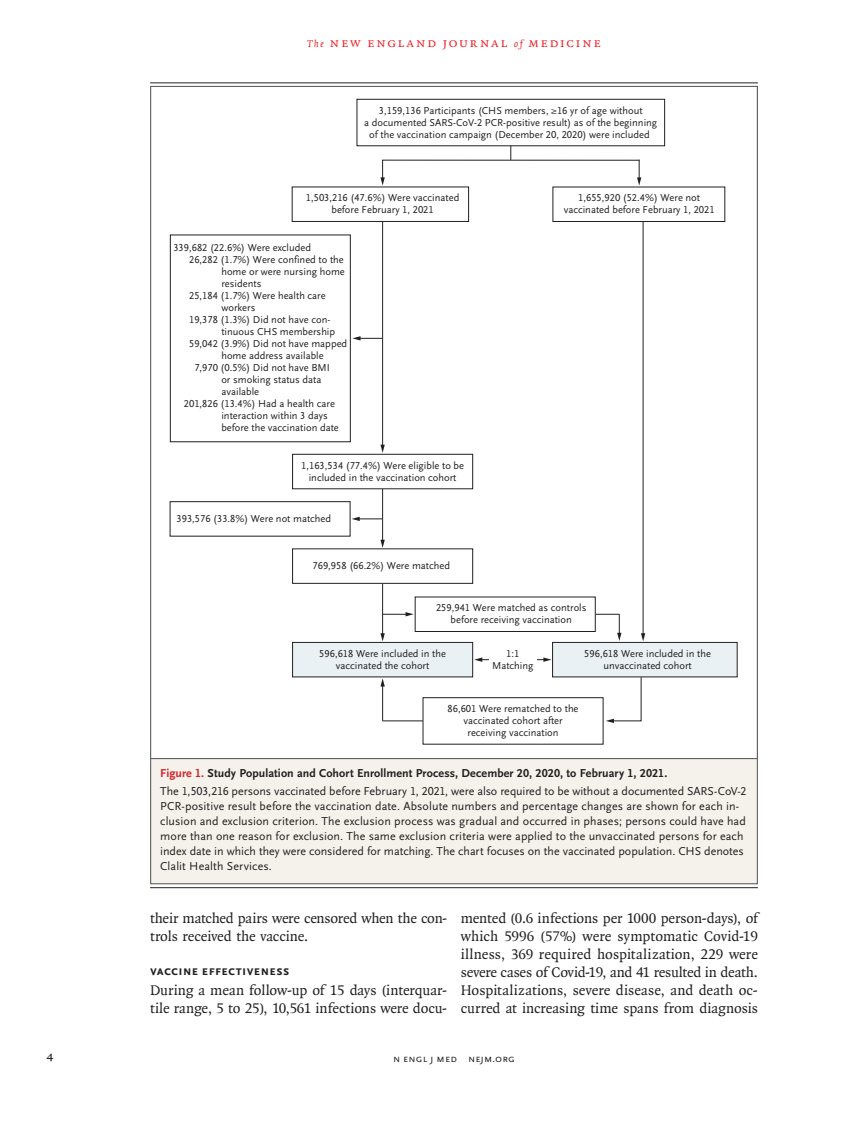
<style>
.page{position:relative;width:851px;height:1134px;background:#fff}
.page>*{position:absolute;margin:0;border:0;box-sizing:border-box;transform-origin:0 0}
.t1{font:15px/18px "OTNEJM Quadraat";letter-spacing:-.005em;color:#231f20}
.t2{font:14.25px "OTNEJM Quadraat Cap";color:#231f20}
.t3{font:13.5px "OTNEJM Quadraat Cap";letter-spacing:.11em;color:#ee1d23}
.t4{font:700 13.5px "OTNEJM Scala Sans Small LF Cap";letter-spacing:.02em;color:#231f20}
.t5{font:12px/15px "OTNEJM Scala Sans LF";letter-spacing:.005em;color:#231f20}
.t6{font:10.8px "OTNEJM Scala Sans LF Cap";letter-spacing:.01em;color:#231f20}
.t7{font:10.5px/12px "OTNEJM Scala Sans LF";color:#231f20;text-align:center}
.s1{font-family:"OTNEJM Quadraat";font-style:italic;font-size:10.5px}
.s2{font-weight:700;color:#d1232a}
.s3{font-weight:700}
</style>
<div class="page">
<hr style="left:150px;top:887px;width:608px;height:1px;background:#231f20">
<hr style="left:150px;top:82px;width:608px;height:1px;background:#231f20">
<div style="left:151px;top:758px;width:606px;height:126px;background:#f5f1eb"></div>
<div style="left:150px;top:758px;width:608px;height:126px;border:1px solid #636366"></div>
<svg style="left:169px;top:98px;width:569px;height:647px"></svg>
<hr style="left:481px;top:659px;width:64px;height:1px;background:#231f20">
<svg style="left:474px;top:657px;width:8px;height:5px"></svg>
<svg style="left:543px;top:657px;width:8px;height:5px"></svg>
<div style="left:489px;top:647px;width:47px;height:26px;background:#fff"></div>
<div style="left:552px;top:642px;width:185px;height:35px;background:#eaf1f5"></div>
<div style="left:552px;top:642px;width:185px;height:35px;border:1px solid #231f20"></div>
<div style="left:357px;top:99px;width:307px;height:47px;background:#fff"></div>
<div style="left:356px;top:99px;width:309px;height:47px;border:1px solid #231f20"></div>
<div style="left:170px;top:235px;width:180px;height:207px;background:#fff"></div>
<div style="left:170px;top:235px;width:181px;height:207px;border:1px solid #231f20"></div>
<hr style="left:382px;top:221px;width:1px;height:224px;background:#231f20">
<svg style="left:380px;top:445px;width:5px;height:8px"></svg>
<svg style="left:352px;top:336px;width:30px;height:5px"></svg>
<svg style="left:351px;top:517px;width:31px;height:4px"></svg>
<svg style="left:383px;top:612px;width:30px;height:4px"></svg>
<svg style="left:595px;top:614px;width:26px;height:27px"></svg>
<hr style="left:382px;top:583px;width:1px;height:52px;background:#231f20">
<svg style="left:380px;top:633px;width:5px;height:8px"></svg>
<hr style="left:382px;top:489px;width:1px;height:52px;background:#231f20">
<svg style="left:380px;top:540px;width:5px;height:8px"></svg>
<hr style="left:642px;top:222px;width:1px;height:413px;background:#231f20">
<svg style="left:641px;top:633px;width:4px;height:8px"></svg>
<div style="left:292px;top:454px;width:180px;height:35px;background:#fff"></div>
<div style="left:292px;top:454px;width:181px;height:35px;border:1px solid #231f20"></div>
<div style="left:292px;top:642px;width:180px;height:35px;background:#eaf1f5"></div>
<div style="left:292px;top:642px;width:181px;height:35px;border:1px solid #231f20"></div>
<div style="left:423px;top:698px;width:180px;height:46px;background:#fff"></div>
<div style="left:422px;top:697px;width:181px;height:48px;border:1px solid #231f20"></div>
<div style="left:415px;top:597px;width:180px;height:35px;background:#fff"></div>
<div style="left:415px;top:597px;width:180px;height:35px;border:1px solid #231f20"></div>
<div style="left:292px;top:549px;width:180px;height:34px;background:#fff"></div>
<div style="left:292px;top:548px;width:181px;height:36px;border:1px solid #231f20"></div>
<div style="left:170px;top:502px;width:180px;height:34px;background:#fff"></div>
<div style="left:170px;top:501px;width:180px;height:36px;border:1px solid #231f20"></div>
<div style="left:292px;top:187px;width:176px;height:34px;background:#fff"></div>
<div style="left:292px;top:187px;width:177px;height:35px;border:1px solid #231f20"></div>
<div style="left:553px;top:187px;width:171px;height:35px;background:#fff"></div>
<div style="left:552px;top:187px;width:173px;height:35px;border:1px solid #231f20"></div>
<svg style="left:510px;top:146px;width:1px;height:14px"></svg>
<svg style="left:380px;top:160px;width:5px;height:26px"></svg>
<svg style="left:637px;top:160px;width:4px;height:26px"></svg>
<hr style="left:382px;top:160px;width:257px;height:1px;background:#231f20">
<svg style="left:605px;top:676px;width:36px;height:47px"></svg>
<hr style="left:382px;top:685px;width:1px;height:35px;background:#231f20">
<svg style="left:380px;top:678px;width:5px;height:9px"></svg>
<hr style="left:382px;top:721px;width:41px;height:1px;background:#231f20">
<p class="t3" style="left:307px;top:35px;width:295px"><span class="s1">The</span> new england journal <span class="s1">of</span> medicine</p>
<p class="t7" style="left:364px;top:104px;width:294px">3,159,136 Participants (CHS members, ≥16 yr of age without<br>a documented SARS-CoV-2 PCR-positive result) as of the beginning of the vaccination campaign (December 20, 2020) were included</p>
<p class="t7" style="left:306px;top:192px;width:155px">1,503,216 (47.6%) Were vaccinated before February 1, 2021</p>
<p class="t7" style="left:563px;top:192px;width:152px">1,655,920 (52.4%) Were not vaccinated before February 1, 2021</p>
<p class="t7" style="left:173px;top:242px;width:139px">339,682 (22.6%) Were excluded</p>
<p class="t7" style="left:189px;top:254px;width:156px">26,282 (1.7%) Were confined to the</p>
<p class="t7" style="left:221px;top:266px;width:125px">home or were nursing home</p>
<p class="t7" style="left:221px;top:278px;width:41px">residents</p>
<p class="t7" style="left:189px;top:290px;width:138px">25,184 (1.7%) Were health care</p>
<p class="t7" style="left:221px;top:302px;width:36px">workers</p>
<p class="t7" style="left:189px;top:314px;width:143px">19,378 (1.3%) Did not have con-</p>
<p class="t7" style="left:221px;top:326px;width:115px">tinuous CHS membership</p>
<p class="t7" style="left:189px;top:338px;width:160px">59,042 (3.9%) Did not have mapped</p>
<p class="t7" style="left:221px;top:350px;width:104px">home address available</p>
<p class="t7" style="left:194px;top:362px;width:137px">7,970 (0.5%) Did not have BMI</p>
<p class="t7" style="left:221px;top:374px;width:102px">or smoking status data</p>
<p class="t7" style="left:221px;top:386px;width:39px">available</p>
<p class="t7" style="left:184px;top:398px;width:152px">201,826 (13.4%) Had a health care</p>
<p class="t7" style="left:221px;top:410px;width:108px">interaction within 3 days</p>
<p class="t7" style="left:221px;top:422px;width:119px">before the vaccination date</p>
<p class="t7" style="left:301px;top:459px;width:164px">1,163,534 (77.4%) Were eligible to be included in the vaccination cohort</p>
<p class="t7" style="left:176px;top:513px;width:156px">393,576 (33.8%) Were not matched</p>
<p class="t7" style="left:312px;top:560px;width:139px">769,958 (66.2%) Were matched</p>
<p class="t7" style="left:436px;top:602px;width:152px">259,941 Were matched as controls before receiving vaccination</p>
<p class="t7" style="left:584px;top:647px;width:128px">596,618 Were included in the unvaccinated cohort</p>
<p class="t7" style="left:319px;top:647px;width:128px">596,618 Were included in the vaccinated the cohort</p>
<p class="t7" style="left:492px;top:647px;width:43px">1:1<br>Matching</p>
<p class="t7" style="left:447px;top:703px;width:132px">86,601 Were rematched to the vaccinated cohort after receiving vaccination</p>
<p class="t5" style="left:160px;top:764px;width:588px;line-height:18px"><span class="s2">Figure 1.</span> <span class="s3">Study Population and Cohort Enrollment Process, December 20, 2020, to February 1, 2021.<br></span>The 1,503,216 persons vaccinated before February 1, 2021, were also required to be without a documented SARS-CoV-2</p>
<p class="t5" style="left:160px;top:799px;width:587px">PCR-positive result before the vaccination date. Absolute numbers and percentage changes are shown for each in&shy;clusion and exclusion criterion. The exclusion process was gradual and occurred in phases; persons could have had more than one reason for exclusion. The same exclusion criteria were applied to the unvaccinated persons for each index date in which they were considered for matching. The chart focuses on the vaccinated population. CHS denotes Clalit Health Services.</p>
<h1 class="t1" style="left:150px;top:909px;width:298px">their matched pairs were censored when the con&shy;trols received the vaccine.</h1>
<p class="t4" style="left:150px;top:963px;width:141px">Vaccine Effectiveness</p>
<h1 class="t1" style="left:150px;top:981px;width:298px">During a mean follow-up of 15 days (interquar&shy;tile range, 5 to 25), 10,561 infections were docu-</h1>
<p class="t1" style="left:460px;top:909px;width:299px;text-align:justify">mented (0.6 infections per 1000 person-days), of which 5996 (57%) were symptomatic Covid-19 illness, 369 required hospitalization, 229 were severe cases of Covid-19, and 41 resulted in death.<br>Hospitalizations, severe disease, and death oc&shy;curred at increasing time spans from diagnosis</p>
<h2 class="t2" style="left:46px;top:1048px;width:9px">4</h2>
<p class="t6" style="left:393px;top:1053px;width:123px">n engl j med nejm.org</p>
</div>
